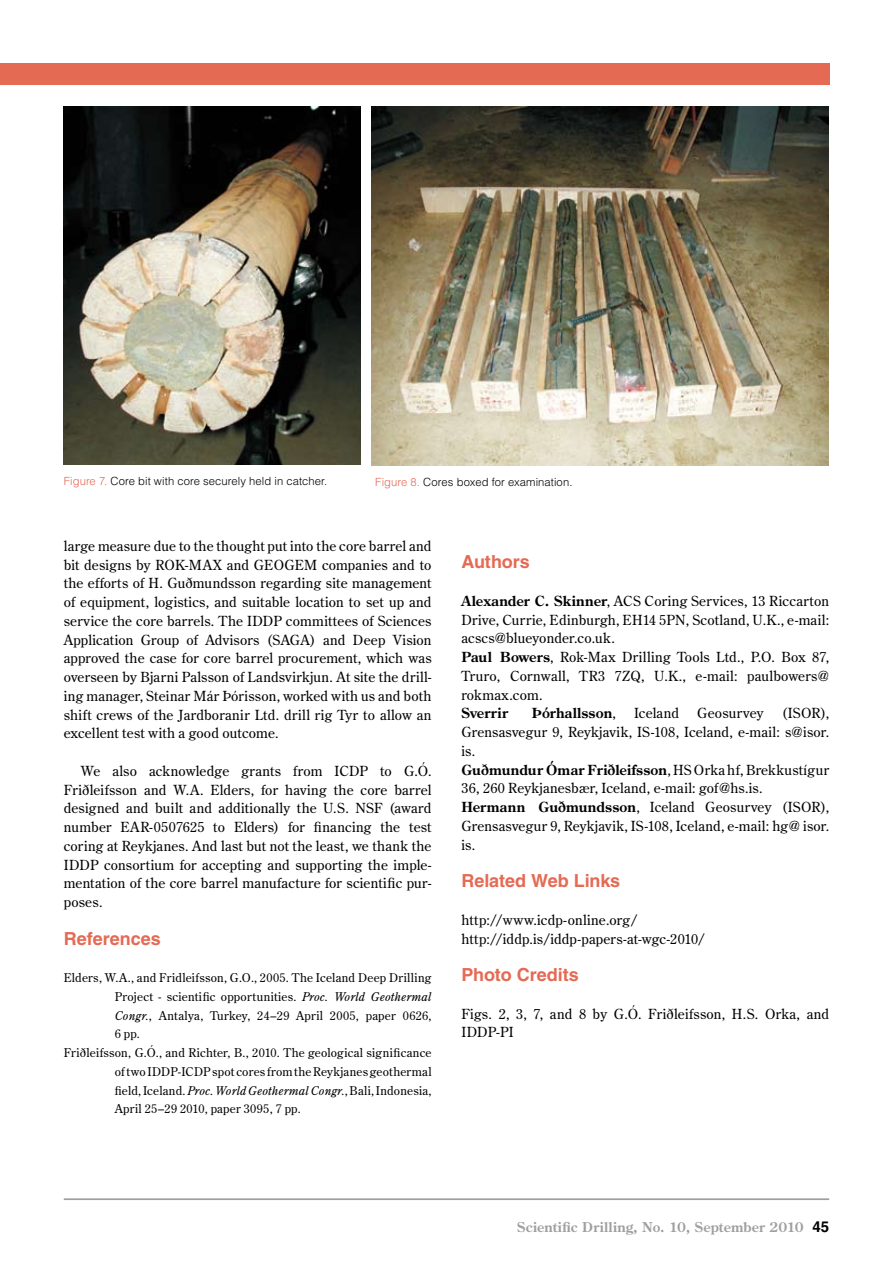
<style>
.page{position:relative;width:893px;height:1263px;background:#fff}
.page>*{position:absolute;margin:0;border:0;box-sizing:border-box;transform-origin:0 0}
.t1{font:700 18px "Helvetica LT Std";color:#e56a54}
.t2{font:13.8px/18.8px "Century Old Style Std";letter-spacing:.015em;color:#000}
.t3{font:700 13.8px "Century Old Style Std";letter-spacing:.01em;color:#000}
.t4{font:700 13.5px "Century Old Style Std";letter-spacing:.01em;color:#9f9fa0}
.t5{font:12px "Century Old Style Std";letter-spacing:.02em;color:#000}
.t6{font:300 11.25px "Helvetica LT Std";letter-spacing:.01em;color:#000}
.s1{color:#e56a54}
.s2{font-style:italic}
.s3{font-weight:700}
.s4{font-weight:400}
.s5{font-family:"Helvetica LT Std";font-size:15px;color:#000}
</style>
<div class="page">
<hr style="left:64px;top:1198px;width:765px;height:2px;background:#9f9fa0">
<div style="left:0;top:64px;width:829px;height:21px;background:#e56a54"></div>
<img style="left:372px;top:106px;width:456px;height:359px">
<img style="left:64px;top:106px;width:297px;height:359px">
<p class="t6" style="left:64px;top:474px;width:265px"><span class="s1">Figure 7.</span> Core bit with core securely held in catcher.</p>
<p class="t6" style="left:375px;top:475px;width:199px"><span class="s1">Figure 8.</span> Cores boxed for examination.</p>
<p class="t2" style="left:64px;top:536px;width:369px;text-align:justify">large measure due to the thought put into the core barrel and bit designs by ROK-MAX and GEOGEM companies and to the efforts of H. Guðmundsson regarding site management of equipment, logistics, and suitable location to set up and service the core barrels. The IDDP committees of Sciences Application Group of Advisors (SAGA) and Deep Vision approved the case for core barrel procurement, which was overseen by Bjarni Palsson of Landsvirkjun. At site the drill&shy;ing manager, Steinar Már Þórisson, worked with us and both shift crews of the Jardboranir Ltd. drill rig Tyr to allow an excellent test with a good outcome.</p>
<p class="t2" style="left:64px;top:761px;width:369px;text-align:justify;text-indent:17px">We also acknowledge grants from ICDP to G.Ó.<br>Friðleifsson and W.A. Elders, for having the core barrel designed and built and additionally the U.S. NSF (award number EAR-0507625 to Elders) for financing the test coring at Reykjanes. And last but not the least, we thank the IDDP consortium for accepting and supporting the imple&shy;mentation of the core barrel manufacture for scientific pur&shy;poses.</p>
<h1 class="t1" style="left:64px;top:927px;width:99px">References</h1>
<p class="t5" style="left:64px;top:970px;width:369px">Elders, W.A., and Fridleifsson, G.O., 2005. The Iceland Deep Drilling</p>
<p class="t5" style="left:115px;top:989px;width:318px">Project - scientific opportunities. <span class="s2">Proc. World Geothermal</span></p>
<p class="t5" style="left:115px;top:1007px;width:318px"><span class="s2">Congr.</span>, Antalya, Turkey, 24–29 April 2005, paper 0626,</p>
<p class="t5" style="left:115px;top:1026px;width:27px">6 pp.</p>
<p class="t5" style="left:64px;top:1045px;width:369px">Friðleifsson, G.Ó., and Richter, B., 2010. The geological significance</p>
<p class="t5" style="left:115px;top:1064px;width:318px">of two IDDP-ICDP spot cores from the Reykjanes geothermal</p>
<p class="t5" style="left:115px;top:1082px;width:318px">field, Iceland. <span class="s2">Proc. World Geothermal Congr.</span>, Bali, Indonesia,</p>
<p class="t5" style="left:115px;top:1101px;width:187px">April 25–29 2010, paper 3095, 7 pp.</p>
<h1 class="t1" style="left:461px;top:551px;width:70px">Authors</h1>
<p class="t2" style="left:461px;top:591px;width:369px"><span class="s3">Alexander C. Skinner</span>, ACS Coring Services, 13 Riccarton Drive, Currie, Edinburgh, EH14 5PN, Scotland, U.K., e-mail: acscs@blueyonder.co.uk.<br><span class="s3">Paul Bowers</span>, Rok-Max Drilling Tools Ltd., P.O. Box 87, Truro, Cornwall, TR3 7ZQ, U.K., e-mail: paulbowers@ rokmax.com.</p>
<p class="t3" style="left:461px;top:704px;width:48px">Sverrir</p>
<p class="t3" style="left:532px;top:704px;width:86px">Þórhallsson<span class="s4">,</span></p>
<p class="t2" style="left:634px;top:704px;width:47px">Iceland</p>
<p class="t2" style="left:697px;top:704px;width:68px">Geosurvey</p>
<p class="t2" style="left:461px;top:704px;width:369px;text-indent:320px">(ISOR), Grensasvegur 9, Reykjavik, IS-108, Iceland, e-mail: s@isor. is.<br><span class="s3">Guðmundur Ómar Friðleifsson</span>, HS Orka hf, Brekkustígur 36, 260 Reykjanesbær, Iceland, e-mail: gof@hs.is.<br><span class="s3">Hermann Guðmundsson</span>, Iceland Geosurvey (ISOR), Grensasvegur 9, Reykjavik, IS-108, Iceland, e-mail: hg@ isor. is.</p>
<h1 class="t1" style="left:461px;top:870px;width:160px">Related Web Links</h1>
<p class="t2" style="left:461px;top:910px;width:245px">http://www.icdp-online.org/ http://iddp.is/iddp-papers-at-wgc-2010/</p>
<h1 class="t1" style="left:461px;top:964px;width:119px">Photo Credits</h1>
<p class="t2" style="left:461px;top:1004px;width:369px">Figs. 2, 3, 7, and 8 by G.Ó. Friðleifsson, H.S. Orka, and<br>IDDP-PI</p>
<p class="t4" style="left:517px;top:1218px;width:313px">Scientific Drilling, No. 10, September 2010 <span class="s5">45</span></p>
</div>
